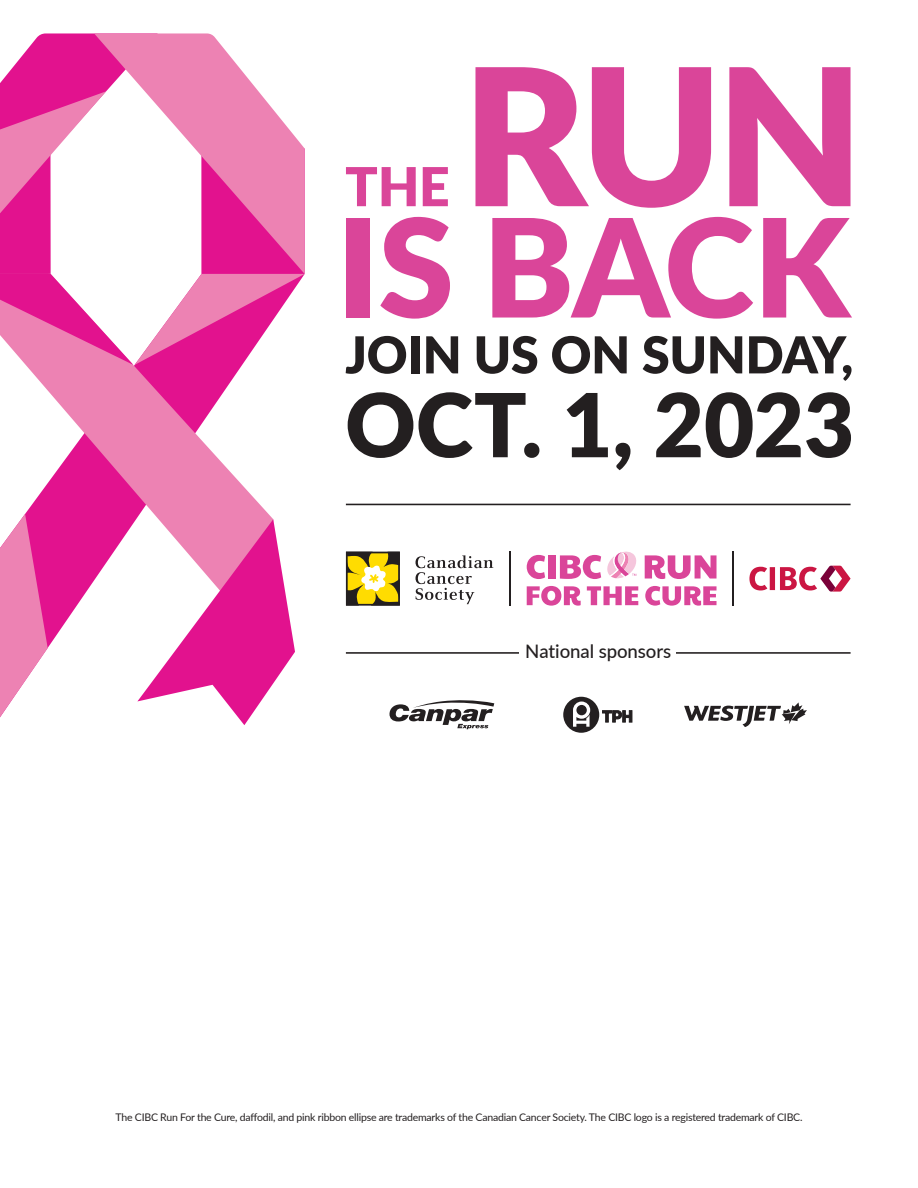
<style>
.page{position:relative;width:918px;height:1188px;background:#fff}
.page>*{position:absolute;margin:0;border:0;box-sizing:border-box;transform-origin:0 0}
.t1{font:900 190.8px "Lato";color:#da4599}
.t2{font:900 136.65px "Lato";letter-spacing:-.01em;color:#da4599}
.t3{font:900 88.2px "Lato";color:#231f20}
.t4{font:900 53.7px "Lato";color:#da4599}
.t5{font:900 50.85px "Lato";letter-spacing:-.005em;color:#231f20}
.t6{font:500 18.6px "Lato";letter-spacing:-.005em;color:#231f20}
.t7{font:10.5px "Lato";letter-spacing:-.02em;color:#231f20}
</style>
<div class="page">
<hr style="left:346px;top:504px;width:505px;height:1px;background:#231f20">
<hr style="left:346px;top:652px;width:505px;height:2px;background:#231f20">
<svg style="left:527px;top:555px;width:18px;height:24px"></svg>
<div style="left:548px;top:555px;width:8px;height:24px;background:#da4599"></div>
<svg style="left:645px;top:555px;width:72px;height:24px"></svg>
<svg style="left:527px;top:586px;width:54px;height:20px"></svg>
<svg style="left:587px;top:586px;width:51px;height:19px"></svg>
<svg style="left:645px;top:586px;width:72px;height:20px"></svg>
<svg style="left:560px;top:551px;width:77px;height:28px"></svg>
<hr style="left:732px;top:552px;width:2px;height:54px;background:#231f20">
<svg style="left:749px;top:566px;width:102px;height:26px"></svg>
<svg style="left:415px;top:555px;width:78px;height:49px"></svg>
<svg style="left:346px;top:552px;width:54px;height:54px;background:#bba62e"></svg>
<hr style="left:509px;top:552px;width:2px;height:54px;background:#231f20">
<svg style="left:390px;top:700px;width:104px;height:29px"></svg>
<svg style="left:684px;top:702px;width:123px;height:25px"></svg>
<svg style="left:563px;top:697px;width:69px;height:36px"></svg>
<div style="left:519px;top:641px;width:157px;height:22px;background:#fff"></div>
<svg style="left:25px;top:365px;width:248px;height:274px"></svg>
<svg style="left:0;top:33px;width:305px;height:332px"></svg>
<svg style="left:0;top:514px;width:48px;height:204px"></svg>
<svg style="left:137px;top:519px;width:158px;height:206px"></svg>
<h1 class="t1" style="left:462px;top:-7px;width:403px">RUN</h1>
<h2 class="t2" style="left:337px;top:165px;width:515px">IS BACK</h2>
<h3 class="t5" style="left:345px;top:317px;width:510px">JOIN US ON SUNDAY,</h3>
<h3 class="t3" style="left:345px;top:359px;width:511px">OCT. 1, 2023</h3>
<h3 class="t4" style="left:345px;top:146px;width:106px">THE</h3>
<h3 class="t6" style="left:525px;top:638px;width:148px">National sponsors</h3>
<p class="t7" style="left:116px;top:1109px;width:689px">The CIBC Run For the Cure, daffodil, and pink ribbon ellipse are trademarks of the Canadian Cancer Society. The CIBC logo is a registered trademark of CIBC.</p>
</div>
